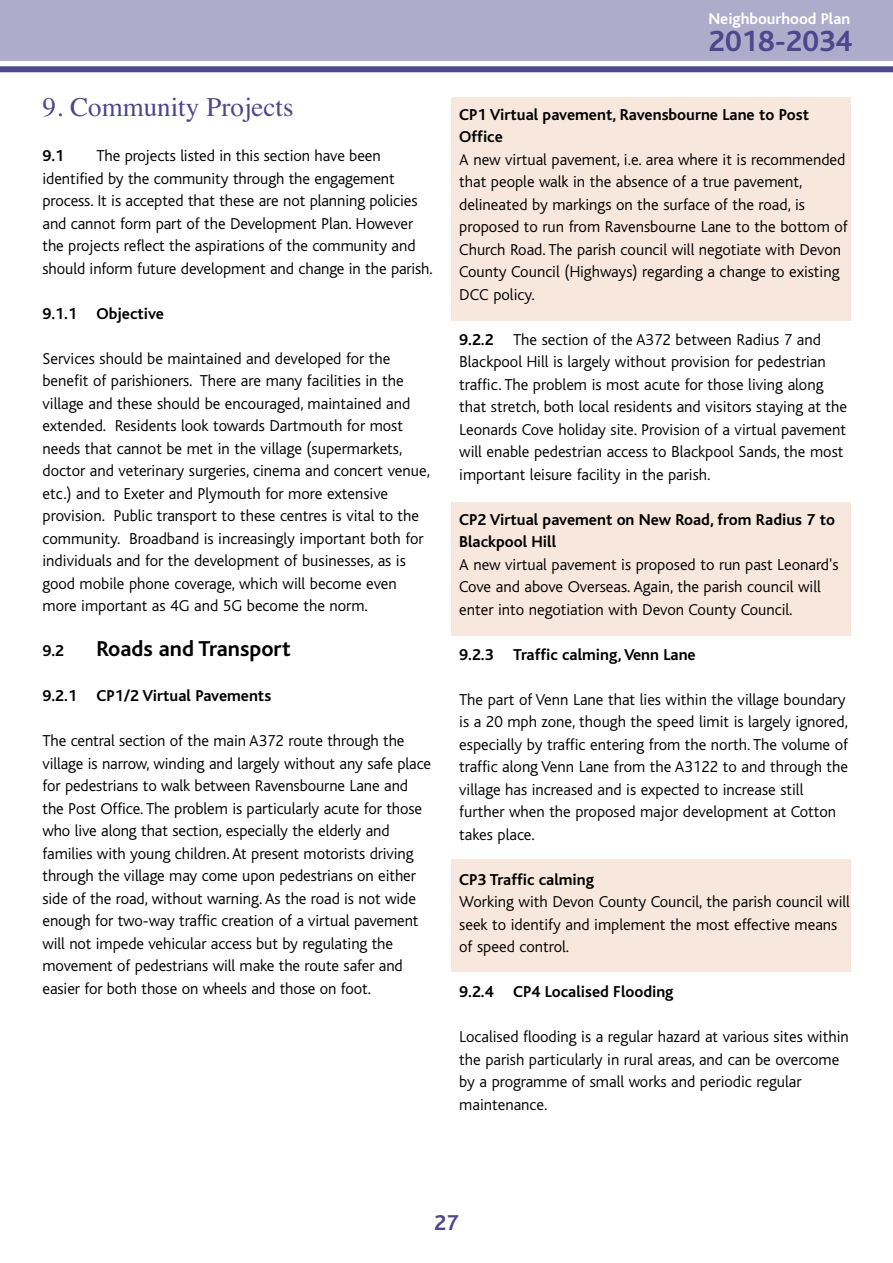
<style>
.page{position:relative;width:893px;height:1263px;background:#fff}
.page>*{position:absolute;margin:0;border:0;box-sizing:border-box;transform-origin:0 0}
.t1{font:700 30.6px "Bliss";color:#4d478b}
.t2{font:27px "Times";color:#4d478b}
.t3{font:700 22.5px "Bliss";color:#000}
.t4{font:700 22.5px "Bliss";color:#4d478b}
.t5{font:300 16.5px/22.5px "Bliss";color:#000}
.t6{font:700 16.5px/22.5px "Bliss";color:#000}
.t7{font:700 16.2px "Bliss";color:#fff}
.s1{font-weight:700}
</style>
<div class="page">
<div style="left:0;top:0;width:893px;height:61px;background:#afaccb"></div>
<div style="left:0;top:66px;width:893px;height:6px;background:#4d478b"></div>
<div style="left:451px;top:98px;width:399px;height:223px;background:#f8e7dd"></div>
<div style="left:451px;top:503px;width:399px;height:133px;background:#f8e7dd"></div>
<div style="left:451px;top:859px;width:399px;height:112px;background:#f8e7dd"></div>
<h2 class="t2" style="left:43px;top:91px;width:253px">9. Community Projects</h2>
<p class="t6" style="left:43px;top:147px;width:23px">9.1</p>
<p class="t5" style="left:43px;top:146px;width:392px;text-indent:54px">The projects listed in this section have been identified by the community through the engagement process. It is accepted that these are not planning policies and cannot form part of the Development Plan. However the projects reflect the aspirations of the community and should inform future development and change in the parish.</p>
<p class="t6" style="left:43px;top:304px;width:123px">9.1.1 Objective</p>
<p class="t5" style="left:43px;top:349px;width:389px">Services should be maintained and developed for the benefit of parishioners. There are many facilities in the village and these should be encouraged, maintained and extended. Residents look towards Dartmouth for most needs that cannot be met in the village (supermarkets, doctor and veterinary surgeries, cinema and concert venue, etc.) and to Exeter and Plymouth for more extensive provision. Public transport to these centres is vital to the community. Broadband is increasingly important both for individuals and for the development of businesses, as is good mobile phone coverage, which will become even more important as 4G and 5G become the norm.</p>
<p class="t6" style="left:43px;top:642px;width:23px">9.2</p>
<h3 class="t3" style="left:97px;top:641px;width:196px">Roads and Transport</h3>
<p class="t6" style="left:43px;top:687px;width:230px">9.2.1 CP1/2 Virtual Pavements</p>
<p class="t5" style="left:43px;top:731px;width:390px">The central section of the main A372 route through the village is narrow, winding and largely without any safe place for pedestrians to walk between Ravensbourne Lane and the Post Office. The problem is particularly acute for those who live along that section, especially the elderly and families with young children. At present motorists driving through the village may come upon pedestrians on either side of the road, without warning. As the road is not wide enough for two-way traffic creation of a virtual pavement will not impede vehicular access but by regulating the movement of pedestrians will make the route safer and easier for both those on wheels and those on foot.</p>
<p class="t7" style="left:708px;top:13px;width:143px">Neighbourhood Plan</p>
<h1 class="t1" style="left:708px;top:31px;width:145px">2018-2034</h1>
<p class="t6" style="left:459px;top:105px;width:351px">CP1 Virtual pavement, Ravensbourne Lane to Post<br>Office</p>
<p class="t5" style="left:459px;top:149px;width:390px">A new virtual pavement, i.e. area where it is recommended that people walk in the absence of a true pavement, delineated by markings on the surface of the road, is proposed to run from Ravensbourne Lane to the bottom of Church Road. The parish council will negotiate with Devon County Council (Highways) regarding a change to existing DCC policy.</p>
<p class="t5" style="left:459px;top:329px;width:389px"><span class="s1">9.2.2</span> The section of the A372 between Radius 7 and Blackpool Hill is largely without provision for pedestrian traffic. The problem is most acute for those living along that stretch, both local residents and visitors staying at the Leonards Cove holiday site. Provision of a virtual pavement will enable pedestrian access to Blackpool Sands, the most important leisure facility in the parish.</p>
<p class="t6" style="left:459px;top:510px;width:377px">CP2 Virtual pavement on New Road, from Radius 7 to<br>Blackpool Hill</p>
<p class="t5" style="left:459px;top:554px;width:381px">A new virtual pavement is proposed to run past Leonard's<br>Cove and above Overseas. Again, the parish council will enter into negotiation with Devon County Council.</p>
<p class="t6" style="left:459px;top:645px;width:238px">9.2.3 Traffic calming,Venn Lane</p>
<p class="t5" style="left:459px;top:689px;width:390px">The part of Venn Lane that lies within the village boundary is a 20 mph zone, though the speed limit is largely ignored, especially by traffic entering from the north. The volume of traffic along Venn Lane from the A3122 to and through the village has increased and is expected to increase still further when the proposed major development at Cotton takes place.</p>
<p class="t6" style="left:459px;top:870px;width:136px">CP3 Traffic calming</p>
<p class="t5" style="left:459px;top:892px;width:392px">Working with Devon County Council, the parish council will seek to identify and implement the most effective means of speed control.</p>
<p class="t6" style="left:459px;top:982px;width:216px">9.2.4 CP4 Localised Flooding</p>
<p class="t5" style="left:459px;top:1027px;width:391px">Localised flooding is a regular hazard at various sites within the parish particularly in rural areas, and can be overcome by a programme of small works and periodic regular maintenance.</p>
<h3 class="t4" style="left:434px;top:1215px;width:26px">27</h3>
</div>
